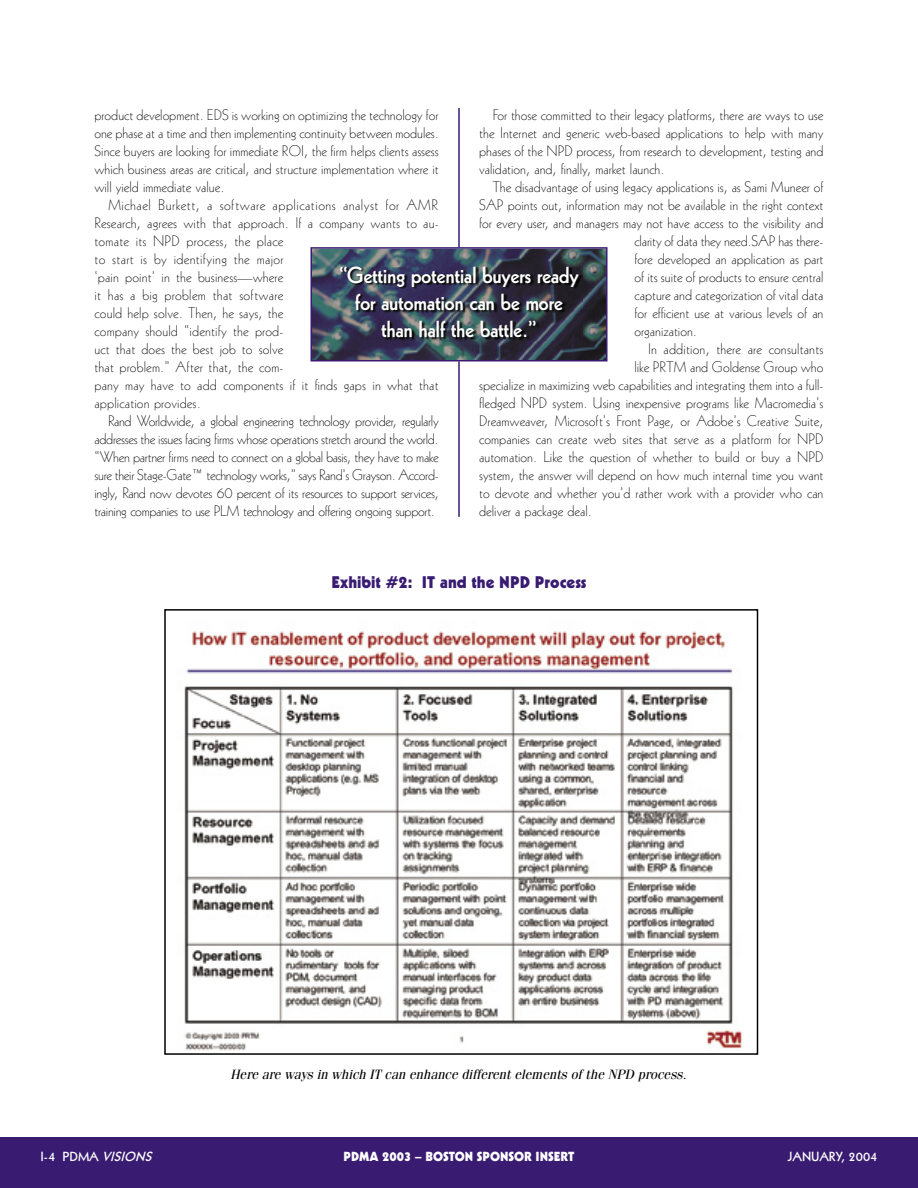
<style>
.page{position:relative;width:918px;height:1188px;background:#fff}
.page>*{position:absolute;margin:0;border:0;box-sizing:border-box;transform-origin:0 0}
.t1{font:22.5px/27px "Geometric 231 BT Bold C";letter-spacing:-.02em;color:#fff;text-align:center}
.t2{font:16.5px "Geometric 231 BT Heavy C";color:#391c72}
.t3{font:15px/18px "Geometric 231 BT Light C";color:#000;text-align:justify}
.t4{font:italic 13.5px "Fenice";color:#000}
.t5{font:12.9px "Geometric 231 BT Heavy C";color:#fff}
.t6{font:12.9px "Geometric 231 BT Bold C";color:#fff}
.s1{font-style:italic}
</style>
<div class="page">
<div style="left:0;top:1138px;width:918px;height:50px;background:#391c72"></div>
<img style="left:184px;top:631px;width:558px;height:420px">
<div style="left:164px;top:609px;width:594px;height:446px;border:2px solid #000"></div>
<hr style="left:458px;top:108px;width:2px;height:139px;background:#391c72">
<hr style="left:458px;top:362px;width:2px;height:155px;background:#391c72">
<svg style="left:310px;top:247px;width:298px;height:115px;background:#42495d"></svg>
<img style="left:341px;top:267px;width:242px;height:74px">
<p class="t3" style="left:94px;top:105px;width:346px">product development. EDS is working on optimizing the technology for one phase at a time and then implementing continuity between modules.<br>Since buyers are looking for immediate ROI, the firm helps clients assess which business areas are critical, and structure implementation where it will yield immediate value.</p>
<p class="t3" style="left:94px;top:195px;width:346px;text-align:left;text-indent:14px">Michael Burkett, a software applications analyst for AMR Research, agrees with that approach. If a company wants to au&shy;tomate its NPD process, the place<br>to start is by identifying the major<br>‘pain point’ in the business—where<br>it has a big problem that software<br>could help solve. Then, he says, the<br>company should “identify the prod-<br>uct that does the best job to solve<br>that problem.” After that, the com-<br>pany may have to add components if it finds gaps in what that application provides.</p>
<p class="t3" style="left:94px;top:411px;width:346px;text-indent:14px">Rand Worldwide, a global engineering technology provider, regularly addresses the issues facing firms whose operations stretch around the world. “When partner firms need to connect on a global basis, they have to make sure their Stage-Gate™ technology works,” says Rand’s Grayson. Accord&shy;ingly, Rand now devotes 60 percent of its resources to support services, training companies to use PLM technology and offering ongoing support.</p>
<p class="t3" style="left:479px;top:105px;width:346px;text-indent:14px">For those committed to their legacy platforms, there are ways to use the Internet and generic web-based applications to help with many phases of the NPD process, from research to development, testing and validation, and, finally, market launch.</p>
<p class="t3" style="left:493px;top:177px;width:332px">The disadvantage of using legacy applications is, as Sami Muneer of</p>
<p class="t3" style="left:479px;top:195px;width:346px">SAP points out, information may not be available in the right context</p>
<p class="t3" style="left:479px;top:213px;width:346px">for every user, and managers may not have access to the visibility and</p>
<p class="t3" style="left:634px;top:231px;width:190px">clarity of data they need.SAP has there-</p>
<p class="t3" style="left:634px;top:249px;width:191px">fore developed an application as part</p>
<p class="t3" style="left:634px;top:267px;width:190px">of its suite of products to ensure central</p>
<p class="t3" style="left:634px;top:285px;width:190px">capture and categorization of vital data</p>
<p class="t3" style="left:634px;top:303px;width:190px">for efficient use at various levels of an</p>
<p class="t3" style="left:634px;top:321px;width:64px">organization.</p>
<p class="t3" style="left:648px;top:339px;width:177px">In addition, there are consultants</p>
<p class="t3" style="left:634px;top:357px;width:190px">like PRTM and Goldense Group who</p>
<p class="t3" style="left:479px;top:375px;width:346px">specialize in maximizing web capabilities and integrating them into a full-</p>
<p class="t3" style="left:479px;top:393px;width:346px">fledged NPD system. Using inexpensive programs like Macromedia’s</p>
<p class="t3" style="left:479px;top:411px;width:346px">Dreamweaver, Microsoft’s Front Page, or Adobe’s Creative Suite,</p>
<p class="t3" style="left:479px;top:429px;width:346px">companies can create web sites that serve as a platform for NPD</p>
<p class="t3" style="left:479px;top:447px;width:346px">automation. Like the question of whether to build or buy a NPD</p>
<p class="t3" style="left:479px;top:465px;width:346px">system, the answer will depend on how much internal time you want</p>
<p class="t3" style="left:479px;top:483px;width:346px">to devote and whether you’d rather work with a provider who can</p>
<p class="t3" style="left:479px;top:501px;width:114px">deliver a package deal.</p>
<h1 class="t1" style="left:339px;top:261px;width:241px">“Getting potential buyers ready for automation can be more than half the battle.”</h1>
<p class="t2" style="left:332px;top:572px;width:256px">Exhibit #2: IT and the NPD Process</p>
<p class="t4" style="left:230px;top:1066px;width:458px">Here are ways in which IT can enhance different elements of the NPD process.</p>
<p class="t6" style="left:40px;top:1148px;width:116px">I - 4 P D M A <span class="s1">VISIONS</span></p>
<p class="t5" style="left:344px;top:1149px;width:232px">PDMA 2003 – BOSTON SPONSOR INSERT</p>
<p class="t6" style="left:788px;top:1148px;width:91px">JANUARY, 2004</p>
</div>
